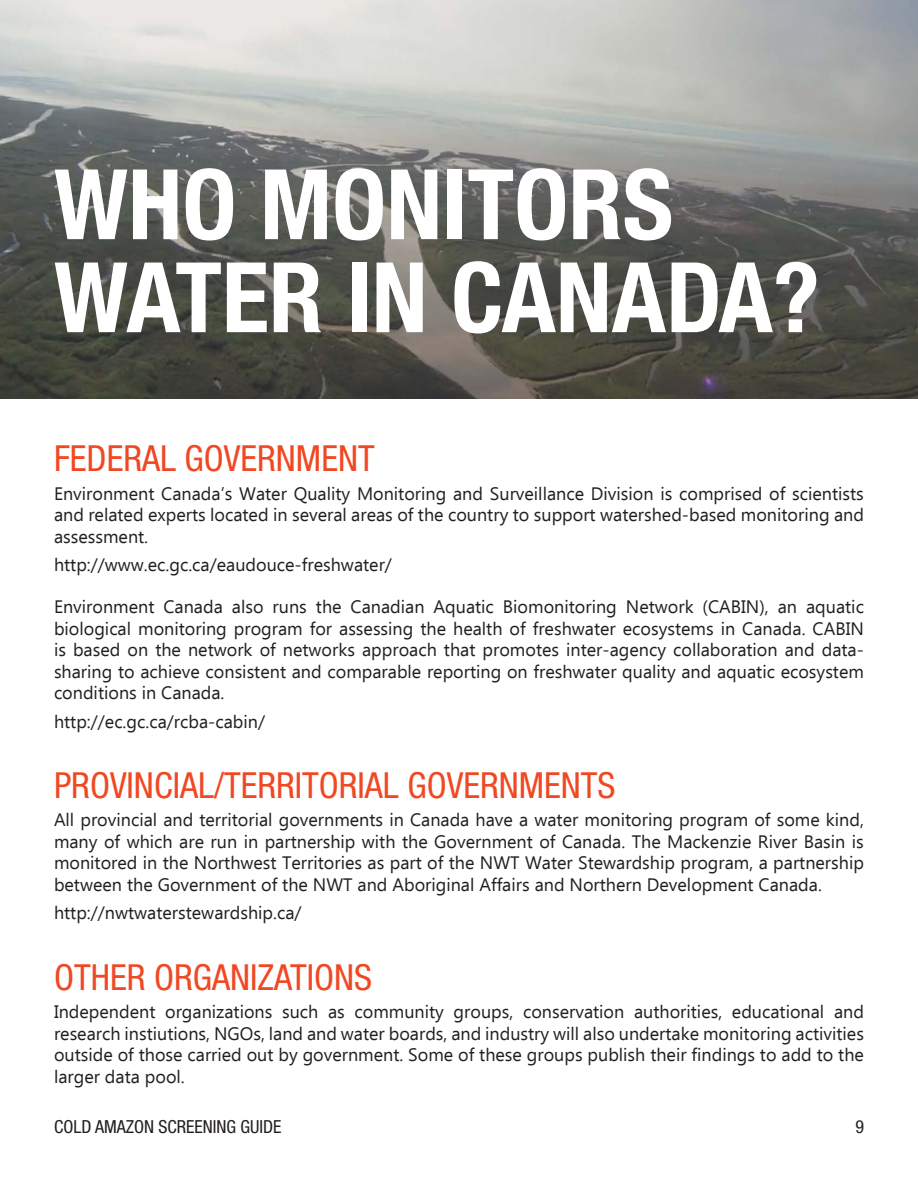
<style>
.page{position:relative;width:918px;height:1188px;background:#fff}
.page>*{position:absolute;margin:0;border:0;box-sizing:border-box;transform-origin:0 0}
.t1{font:700 condensed 97.5px "Helvetica Neue LT Std";color:#fff}
.Qs{font:condensed 36px "Helvetica Neue LT Std";color:#f04822}
.Qs-2{font:18px/21.6px "Ebrima";color:#231f20;text-align:justify}
.As{font:18px "Ebrima";color:#231f20}
.t2{font:condensed 18px "Helvetica Neue LT Std";color:#231f20}
</style>
<div class="page">
<img style="left:0;top:0;width:918px;height:399px">
<p class="t1" style="left:54px;top:145px;width:621px">WHO MONITORS</p>
<p class="t1" style="left:54px;top:238px;width:767px">WATER IN CANADA?</p>
<p class="Qs" style="left:54px;top:438px;width:322px">FEDERAL GOVERNMENT</p>
<p class="Qs-2" style="left:54px;top:484px;width:811px">Environment Canada’s Water Quality Monitoring and Surveillance Division is comprised of scientists and related experts located in several areas of the country to support watershed-based monitoring and assessment.</p>
<p class="Qs-2" style="left:54px;top:555px;width:339px">http://www.ec.gc.ca/eaudouce-freshwater/</p>
<p class="Qs-2" style="left:54px;top:597px;width:812px">Environment Canada also runs the Canadian Aquatic Biomonitoring Network (CABIN), an aquatic biological monitoring program for assessing the health of freshwater ecosystems in Canada. CABIN is based on the network of networks approach that promotes inter-agency collaboration and data&shy;sharing to achieve consistent and comparable reporting on freshwater quality and aquatic ecosystem conditions in Canada.</p>
<p class="As" style="left:54px;top:709px;width:213px">http://ec.gc.ca/rcba-cabin/</p>
<p class="Qs" style="left:54px;top:764px;width:563px">PROVINCIAL/TERRITORIAL GOVERNMENTS</p>
<p class="Qs-2" style="left:54px;top:810px;width:811px">All provincial and territorial governments in Canada have a water monitoring program of some kind, many of which are run in partnership with the Government of Canada. The Mackenzie River Basin is monitored in the Northwest Territories as part of the NWT Water Stewardship program, a partnership between the Government of the NWT and Aboriginal Affairs and Northern Development Canada.</p>
<p class="Qs-2" style="left:54px;top:903px;width:249px">http://nwtwaterstewardship.ca/</p>
<p class="Qs" style="left:54px;top:956px;width:320px">OTHER ORGANIZATIONS</p>
<p class="Qs-2" style="left:54px;top:1002px;width:812px">Independent organizations such as community groups, conservation authorities, educational and research instiutions, NGOs, land and water boards, and industry will also undertake monitoring activities outside of those carried out by government. Some of these groups publish their findings to add to the larger data pool.</p>
<p class="t2" style="left:54px;top:1117px;width:229px">COLD AMAZON SCREENING GUIDE</p>
<p class="t2" style="left:855px;top:1117px;width:10px">9</p>
</div>
